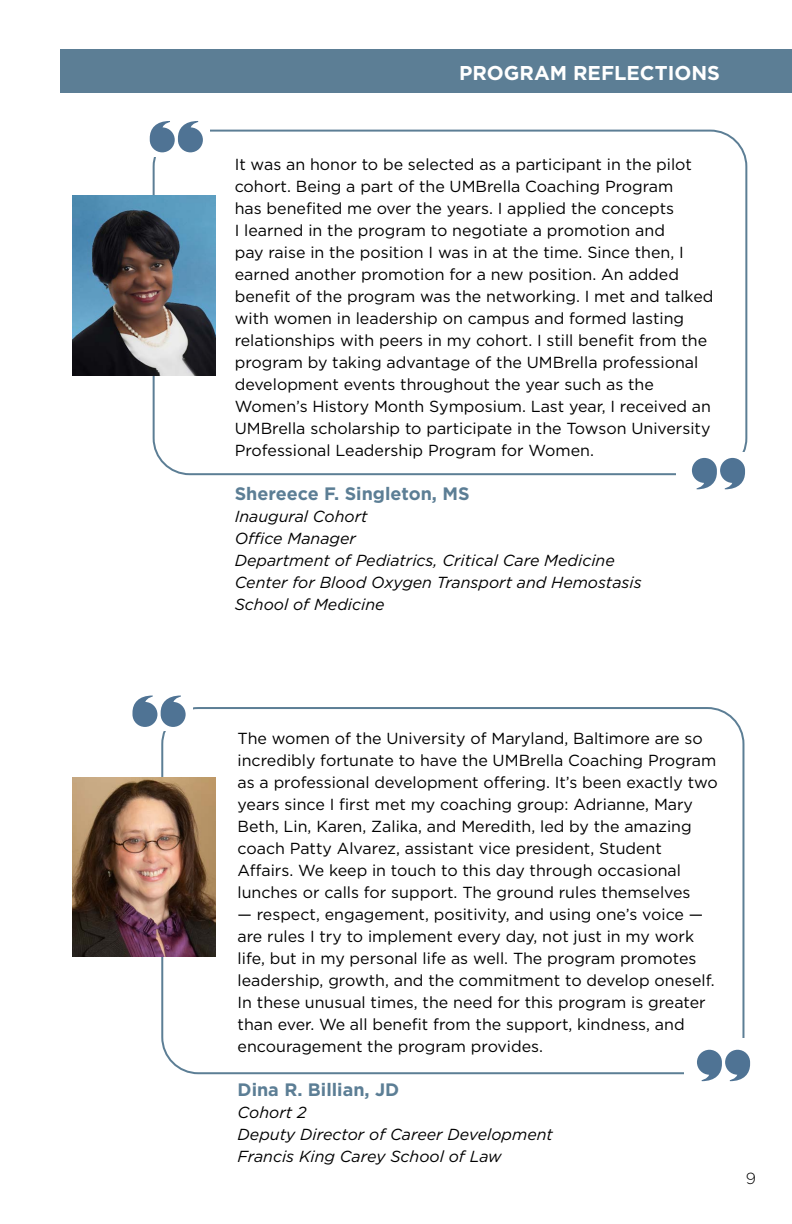
<style>
.page{position:relative;width:792px;height:1224px;background:#fff}
.page>*{position:absolute;margin:0;border:0;box-sizing:border-box;transform-origin:0 0}
.t1{font:700 20px "Gotham";color:#fff}
.t2{font:700 18px "Gotham";color:#5c7e95}
.t3{font:16px/22px "Gotham";color:#000}
.t4{font:italic 16px "Gotham";color:#000}
.t5{font:300 16px "Gotham";color:#000}
</style>
<div class="page">
<div style="left:153px;top:130px;width:594px;height:345px;border:2px solid #5c7e95;border-radius:36px"></div>
<div style="left:135px;top:127px;width:75px;height:29px;background:#fff"></div>
<svg style="left:150px;top:121px;width:53px;height:31px"></svg>
<div style="left:676px;top:452px;width:88px;height:56px;background:#fff"></div>
<svg style="left:692px;top:458px;width:53px;height:31px"></svg>
<div style="left:161px;top:707px;width:583px;height:367px;border:2px solid #5c7e95;border-radius:36px"></div>
<div style="left:118px;top:701px;width:74px;height:30px;background:#fff"></div>
<svg style="left:132px;top:696px;width:54px;height:31px"></svg>
<div style="left:684px;top:1038px;width:88px;height:43px;background:#fff"></div>
<svg style="left:697px;top:1050px;width:53px;height:31px"></svg>
<div style="left:60px;top:50px;width:732px;height:43px;background:#5c7e95"></div>
<img style="left:72px;top:196px;width:144px;height:179px">
<img style="left:72px;top:778px;width:144px;height:179px">
<h3 class="t1" style="left:459px;top:60px;width:262px">PROGRAM REFLECTIONS</h3>
<p class="t3" style="left:235px;top:153px;width:480px">It was an honor to be selected as a participant in the pilot cohort. Being a part of the UMBrella Coaching Program<br>has benefited me over the years. I applied the concepts<br>I learned in the program to negotiate a promotion and<br>pay raise in the position I was in at the time. Since then, I earned another promotion for a new position. An added benefit of the program was the networking. I met and talked with women in leadership on campus and formed lasting relationships with peers in my cohort. I still benefit from the program by taking advantage of the UMBrella professional development events throughout the year such as the Women’s History Month Symposium. Last year, I received an UMBrella scholarship to participate in the Towson University Professional Leadership Program for Women.</p>
<p class="t2" style="left:235px;top:481px;width:236px">Shereece F. Singleton, MS</p>
<p class="t4" style="left:235px;top:506px;width:134px">Inaugural Cohort</p>
<p class="t4" style="left:235px;top:528px;width:123px">Office Manager</p>
<p class="t4" style="left:235px;top:550px;width:382px">Department of Pediatrics, Critical Care Medicine</p>
<p class="t4" style="left:235px;top:572px;width:408px">Center for Blood Oxygen Transport and Hemostasis</p>
<p class="t4" style="left:235px;top:594px;width:151px">School of Medicine</p>
<p class="t3" style="left:238px;top:727px;width:482px">The women of the University of Maryland, Baltimore are so incredibly fortunate to have the UMBrella Coaching Program as a professional development offering. It’s been exactly two years since I first met my coaching group: Adrianne, Mary Beth, Lin, Karen, Zalika, and Meredith, led by the amazing coach Patty Alvarez, assistant vice president, Student Affairs. We keep in touch to this day through occasional lunches or calls for support. The ground rules themselves</p>
<p class="t3" style="left:238px;top:903px;width:479px">— respect, engagement, positivity, and using one’s voice — are rules I try to implement every day, not just in my work life, but in my personal life as well. The program promotes leadership, growth, and the commitment to develop oneself.<br>In these unusual times, the need for this program is greater than ever. We all benefit from the support, kindness, and encouragement the program provides.</p>
<p class="t2" style="left:238px;top:1078px;width:163px">Dina R. Billian, JD</p>
<p class="t4" style="left:238px;top:1102px;width:70px">Cohort 2</p>
<p class="t4" style="left:238px;top:1124px;width:317px">Deputy Director of Career Development</p>
<p class="t4" style="left:238px;top:1146px;width:266px">Francis King Carey School of Law</p>
<p class="t5" style="left:746px;top:1169px;width:12px">9</p>
</div>
